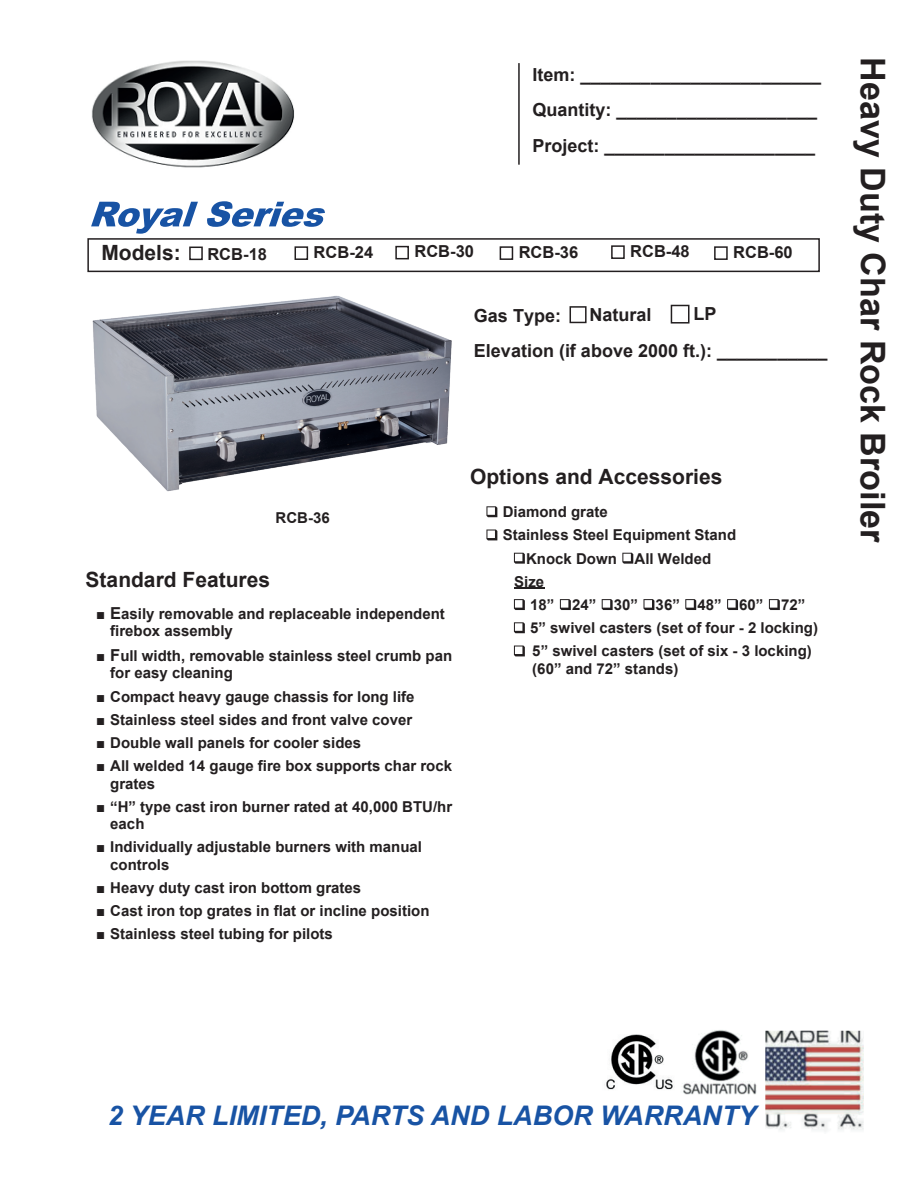
<style>
.page{position:relative;width:918px;height:1188px;background:#fff}
.page>*{position:absolute;margin:0;border:0;box-sizing:border-box;transform-origin:0 0}
.t1{font:700 34.05px "Arial";color:#231f20}
.t2{font:italic 700 27px "Arial";color:#1853a4}
.t3{font:700 21px "Arial";color:#231f20}
.t4{font:700 18px/35.7px "Arial";color:#231f20}
.t5{font:700 16.5px "Arial";color:#231f20}
.t6{font:700 15px/17.2px "Arial";color:#231f20}
.s1{font-family:"Times New Roman"}
.s2{font-size:16.5px}
</style>
<div class="page">
<hr style="left:518px;top:63px;width:2px;height:102px;background:#231f20">
<div style="left:87px;top:238px;width:733px;height:34px;border:2px solid #231f20"></div>
<svg style="left:486px;top:506px;width:11px;height:11px"></svg>
<svg style="left:486px;top:530px;width:11px;height:10px"></svg>
<svg style="left:514px;top:553px;width:11px;height:11px"></svg>
<svg style="left:622px;top:553px;width:11px;height:11px"></svg>
<hr style="left:514px;top:588px;width:30px;height:1px;background:#231f20">
<svg style="left:514px;top:599px;width:11px;height:11px"></svg>
<svg style="left:560px;top:599px;width:11px;height:11px"></svg>
<svg style="left:602px;top:599px;width:11px;height:11px"></svg>
<svg style="left:643px;top:599px;width:11px;height:11px"></svg>
<svg style="left:685px;top:599px;width:11px;height:11px"></svg>
<svg style="left:727px;top:599px;width:11px;height:11px"></svg>
<svg style="left:769px;top:599px;width:11px;height:11px"></svg>
<svg style="left:514px;top:622px;width:11px;height:11px"></svg>
<svg style="left:514px;top:646px;width:11px;height:10px"></svg>
<div style="left:570px;top:306px;width:17px;height:17px;border:2px solid #231f20"></div>
<div style="left:671px;top:305px;width:19px;height:19px;border:2px solid #231f20"></div>
<div style="left:189px;top:247px;width:14px;height:13px;border:2px solid #231f20"></div>
<div style="left:295px;top:246px;width:13px;height:14px;border:2px solid #231f20"></div>
<div style="left:395px;top:246px;width:14px;height:13px;border:2px solid #231f20"></div>
<div style="left:500px;top:246px;width:13px;height:14px;border:2px solid #231f20"></div>
<div style="left:611px;top:245px;width:14px;height:14px;border:2px solid #231f20"></div>
<div style="left:714px;top:246px;width:14px;height:14px;border:2px solid #231f20"></div>
<img style="left:92px;top:295px;width:360px;height:197px">
<img style="left:91px;top:60px;width:203px;height:108px">
<img style="left:683px;top:1030px;width:181px;height:102px">
<img style="left:604px;top:1034px;width:69px;height:56px">
<svg style="left:91px;top:202px;width:107px;height:32px"></svg>
<svg style="left:207px;top:201px;width:118px;height:26px"></svg>
<p class="t4" style="left:532px;top:58px;width:290px">Item: ________________________<br>Quantity: ____________________<br>Project: _____________________</p>
<h1 class="t1" style="left:886px;top:57px;width:487px;rotate:90deg">Heavy Duty Char Rock Broiler</h1>
<p class="t5" style="left:414px;top:245px;width:61px">RCB-30</p>
<p class="t5" style="left:519px;top:246px;width:61px">RCB-36</p>
<p class="t5" style="left:630px;top:245px;width:61px">RCB-48</p>
<p class="t5" style="left:733px;top:246px;width:61px">RCB-60</p>
<h3 class="t3" style="left:101px;top:245px;width:81px">Models:</h3>
<p class="t5" style="left:207px;top:247px;width:61px">RCB-18</p>
<p class="t5" style="left:314px;top:246px;width:61px">RCB-24</p>
<p class="t4" style="left:589px;top:298px;width:64px">Natural</p>
<p class="t4" style="left:694px;top:298px;width:24px">LP</p>
<p class="t4" style="left:474px;top:299px;width:355px">Gas Type:<br>Elevation (if above 2000 ft.): ___________</p>
<h3 class="t3" style="left:470px;top:468px;width:254px">Options and Accessories</h3>
<p class="t6" style="left:503px;top:505px;width:107px">Diamond grate</p>
<p class="t6" style="left:503px;top:528px;width:235px">Stainless Steel Equipment Stand</p>
<p class="t6" style="left:526px;top:551px;width:187px">Knock Down All Welded</p>
<p class="t6" style="left:514px;top:574px;width:32px">Size</p>
<p class="t6" style="left:530px;top:598px;width:277px">18” 24” 30” 36” 48” 60” 72”</p>
<p class="t6" style="left:530px;top:621px;width:289px">5” swivel casters (set of four - 2 locking)</p>
<p class="t6" style="left:532px;top:644px;width:281px">5” swivel casters (set of six - 3 locking)</p>
<p class="t6" style="left:532px;top:661px;width:148px">(60” and 72” stands)</p>
<p class="t6" style="left:276px;top:510px;width:56px">RCB-36</p>
<h3 class="t3" style="left:86px;top:572px;width:186px">Standard Features</h3>
<p class="t6" style="left:110px;top:606px;width:336px;text-indent:-14px"><span class="s1">■</span> <span class="s2">E</span>asily removable and replaceable independent firebox assembly</p>
<p class="t6" style="left:110px;top:648px;width:343px;text-indent:-14px"><span class="s1">■</span> <span class="s2">F</span>ull width, removable stainless steel crumb pan for easy cleaning</p>
<p class="t6" style="left:96px;top:689px;width:320px"><span class="s1">■</span> Compact heavy gauge chassis for long life</p>
<p class="t6" style="left:96px;top:712px;width:318px"><span class="s1">■</span> Stainless steel sides and front valve cover</p>
<p class="t6" style="left:96px;top:736px;width:267px"><span class="s1">■</span> Double wall panels for cooler sides</p>
<p class="t6" style="left:110px;top:759px;width:343px;text-indent:-14px"><span class="s1">■</span> All welded 14 gauge fire box supports char rock grates</p>
<p class="t6" style="left:110px;top:799px;width:344px;text-indent:-14px"><span class="s1">■</span> “H” type cast iron burner rated at 40,000 BTU/hr each</p>
<p class="t6" style="left:110px;top:840px;width:313px;text-indent:-14px"><span class="s1">■</span> Individually adjustable burners with manual controls</p>
<p class="t6" style="left:96px;top:880px;width:267px"><span class="s1">■</span> Heavy duty cast iron bottom grates</p>
<p class="t6" style="left:96px;top:904px;width:335px"><span class="s1">■</span> Cast iron top grates in flat or incline position</p>
<p class="t6" style="left:96px;top:927px;width:238px"><span class="s1">■</span> Stainless steel tubing for pilots</p>
<h2 class="t2" style="left:108px;top:1106px;width:650px">2 YEAR LIMITED, PARTS AND LABOR WARRANTY</h2>
</div>
